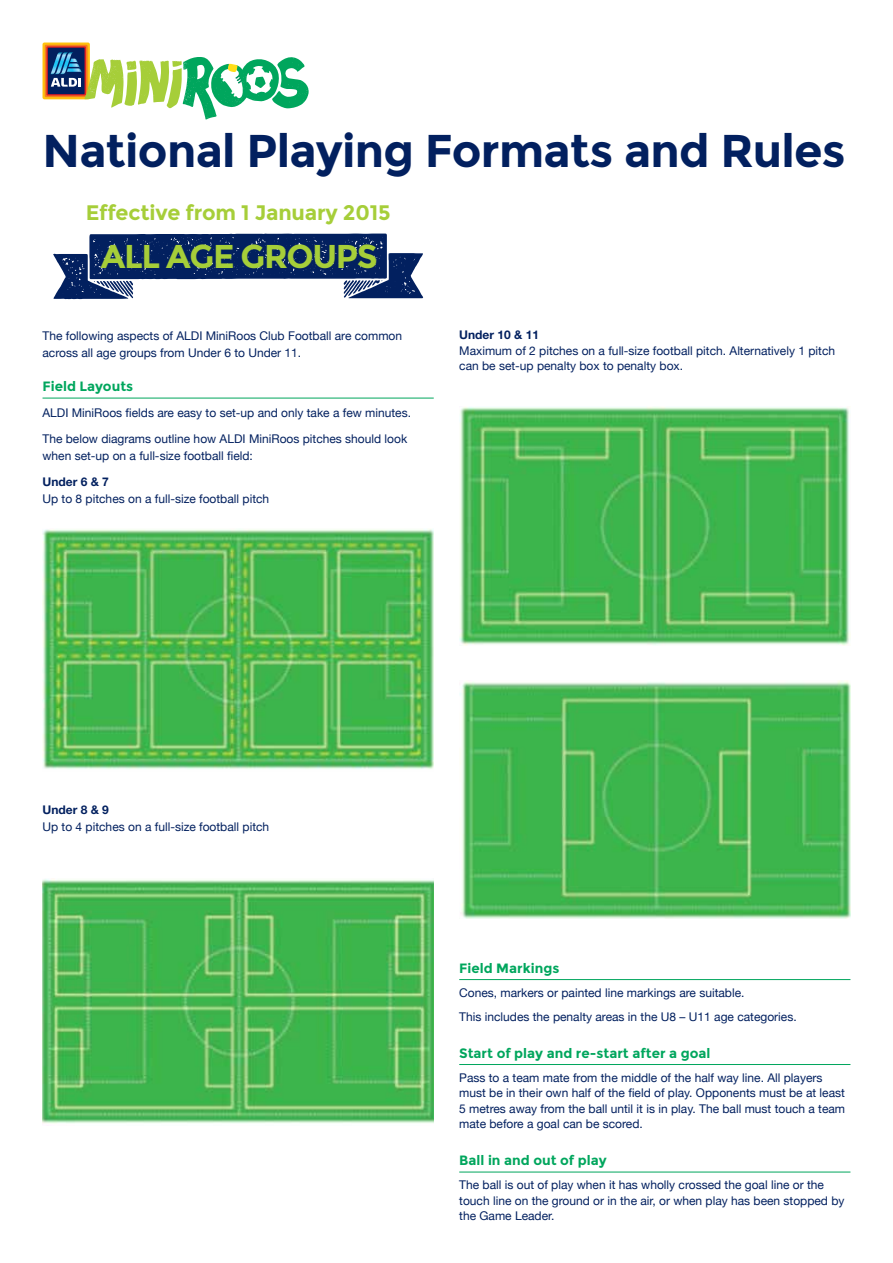
<style>
.page{position:relative;width:893px;height:1263px;background:#fff}
.page>*{position:absolute;margin:0;border:0;box-sizing:border-box;transform-origin:0 0}
.t1{font:700 45.9px "Montserrat";letter-spacing:-.015em;color:#02205f}
.t2{font:700 33px "Montserrat";letter-spacing:-.04em;color:#a6ce39}
.t3{font:700 21px "Montserrat";letter-spacing:-.01em;color:#a6ce39}
.t4{font:700 13.5px "Montserrat";color:#00a65d}
.t5{font:12px/15.6px "Helvetica Neue";color:#02205f}
.t6{font:700 12px "Helvetica Neue";color:#02205f}
</style>
<div class="page">
<svg style="left:43px;top:43px;width:47px;height:56px"></svg>
<svg style="left:45px;top:45px;width:43px;height:52px"></svg>
<svg style="left:46px;top:46px;width:40px;height:49px"></svg>
<div style="left:48px;top:48px;width:37px;height:46px;background:#02205f"></div>
<svg style="left:51px;top:52px;width:258px;height:67px"></svg>
<hr style="left:43px;top:398px;width:391px;height:1px;background:#00a65d">
<hr style="left:459px;top:979px;width:391px;height:1px;background:#00a65d">
<hr style="left:459px;top:1064px;width:391px;height:1px;background:#00a65d">
<hr style="left:459px;top:1172px;width:391px;height:1px;background:#00a65d">
<img style="left:43px;top:529px;width:391px;height:240px">
<img style="left:43px;top:879px;width:391px;height:245px">
<img style="left:459px;top:407px;width:391px;height:238px">
<img style="left:459px;top:680px;width:391px;height:239px">
<svg style="left:53px;top:234px;width:370px;height:65px"></svg>
<h1 class="t1" style="left:43px;top:123px;width:805px">National Playing Formats and Rules</h1>
<h3 class="t3" style="left:86px;top:200px;width:306px">Effective from 1 January 2015</h3>
<h2 class="t2" style="left:101px;top:237px;width:279px">ALL AGE GROUPS</h2>
<p class="t5" style="left:43px;top:328px;width:361px;line-height:17.2px">The following aspects of ALDI MiniRoos Club Football are common across all age groups from Under 6 to Under 11.</p>
<p class="t4" style="left:43px;top:378px;width:92px">Field Layouts</p>
<p class="t5" style="left:43px;top:401px;width:370px;line-height:25.7px">ALDI MiniRoos fields are easy to set-up and only take a few minutes.<br>The below diagrams outline how ALDI MiniRoos pitches should look</p>
<p class="t5" style="left:43px;top:448px;width:212px">when set-up on a full-size football field:</p>
<p class="t6" style="left:43px;top:474px;width:68px">Under 6 &amp; 7</p>
<p class="t5" style="left:43px;top:491px;width:228px">Up to 8 pitches on a full-size football pitch</p>
<p class="t6" style="left:459px;top:327px;width:81px">Under 10 &amp; 11</p>
<p class="t5" style="left:459px;top:343px;width:377px">Maximum of 2 pitches on a full-size football pitch. Alternatively 1 pitch can be set-up penalty box to penalty box.</p>
<p class="t6" style="left:43px;top:802px;width:68px">Under 8 &amp; 9</p>
<p class="t5" style="left:43px;top:819px;width:228px">Up to 4 pitches on a full-size football pitch</p>
<p class="t4" style="left:459px;top:960px;width:102px">Field Markings</p>
<p class="t5" style="left:459px;top:981px;width:339px;line-height:24px">Cones, markers or painted line markings are suitable.<br>This includes the penalty areas in the U8 – U11 age categories.</p>
<p class="t4" style="left:459px;top:1045px;width:253px">Start of play and re-start after a goal</p>
<p class="t5" style="left:459px;top:1070px;width:387px">Pass to a team mate from the middle of the half way line. All players must be in their own half of the field of play. Opponents must be at least 5 metres away from the ball until it is in play. The ball must touch a team mate before a goal can be scored.</p>
<p class="t4" style="left:459px;top:1152px;width:149px">Ball in and out of play</p>
<p class="t5" style="left:459px;top:1178px;width:387px">The ball is out of play when it has wholly crossed the goal line or the touch line on the ground or in the air, or when play has been stopped by the Game Leader.</p>
</div>
